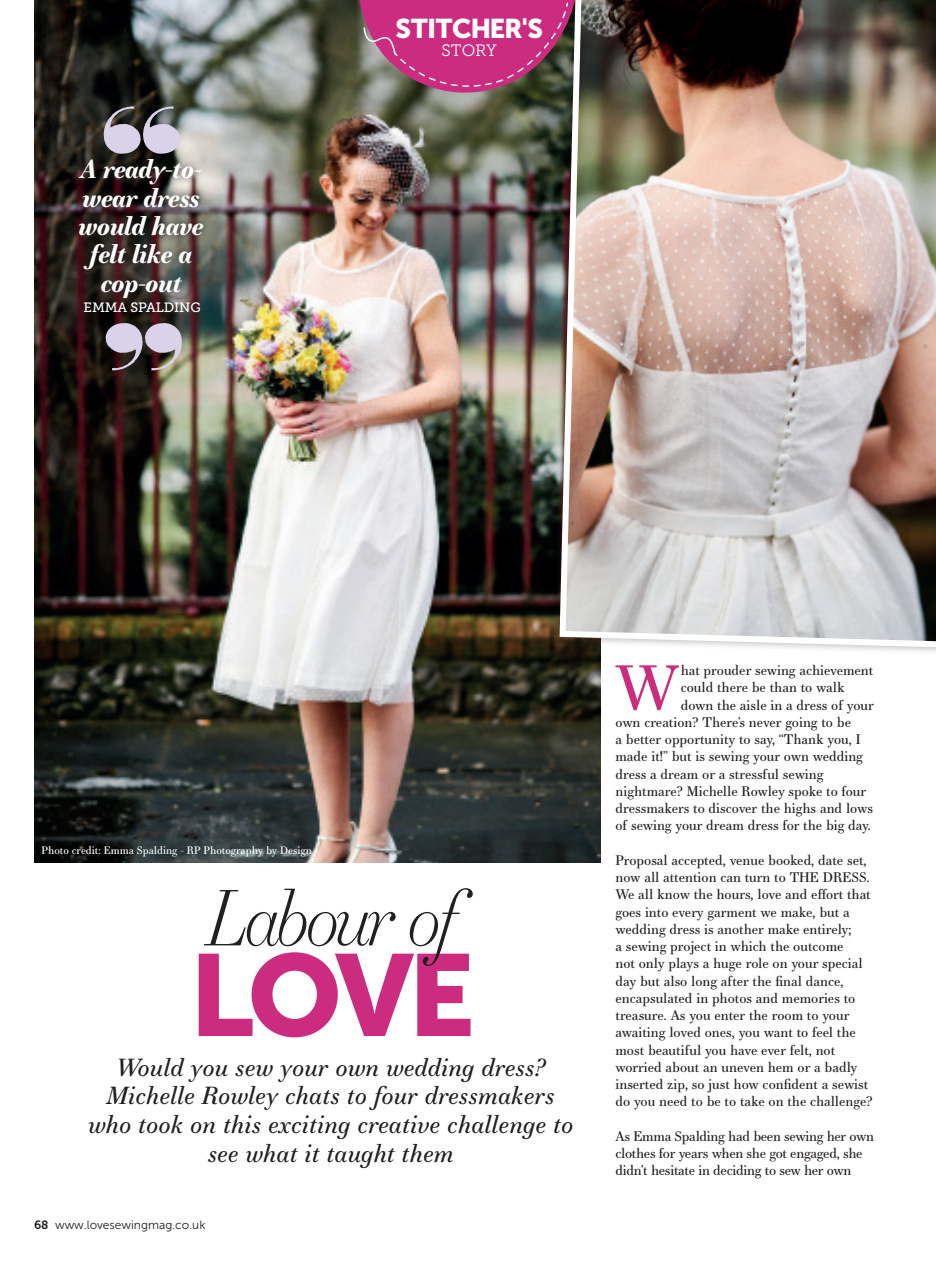
<style>
.page{position:relative;width:936px;height:1263px;background:#fff}
.page>*{position:absolute;margin:0;border:0;box-sizing:border-box;transform-origin:0 0}
.Heading_2{font:115.2px "Museo Sans 900";color:#cc2c7f}
.Heading_2-2{font:italic 300 75.3px "Essonnes Display";letter-spacing:-.07em;color:#231f20}
.BODY_COPY{font:61.35px "Essonnes Text";color:#cc2c7f}
.Heading_2-3{font:27px "Museo Sans 900";letter-spacing:-.02em;color:#fff}
.t1{font:italic 700 25.2px/28.3px "Essonnes Text";letter-spacing:-.03em;color:#fff;text-align:center}
.standfirst{font:italic 24px/28.8px "Essonnes Text";color:#231f20;text-align:center}
.Heading_2-4{font:16.5px "Museo Slab 300";letter-spacing:-.005em;color:#fff}
.BODY_COPY-2{font:13.5px/17.2px "Essonnes Text";color:#231f20}
.BODY_COPY-3{font:13.5px/17.2px "Essonnes Text";letter-spacing:-.02em;color:#231f20}
.Step-by-step_BO{font:13.5px "Museo Slab 500";letter-spacing:-.01em;color:#fff}
.t2{font:12px "Museo Sans 300";color:#231f20}
.BODY_COPY-4{font:10.5px "Essonnes Text";color:#fff}
.s1{font-family:"Museo Sans 700"}
</style>
<div class="page">
<img style="left:34px;top:0;width:566px;height:862px">
<div style="left:72px;top:151px;width:139px;height:154px;background:#231f20;opacity:.75"></div>
<svg style="left:104px;top:106px;width:77px;height:48px;background:#8c8891"></svg>
<svg style="left:105px;top:323px;width:77px;height:48px;background:#8b828a"></svg>
<img style="left:556px;top:0;width:379px;height:651px">
<svg style="left:358px;top:0;width:218px;height:105px;background:#a74272"></svg>
<p class="t1" style="left:78px;top:155px;width:127px">A ready-to&shy;wear dress would have felt like a cop-out</p>
<p class="Step-by-step_BO" style="left:84px;top:300px;width:118px">EMMA SPALDING</p>
<p class="Heading_2-3" style="left:395px;top:14px;width:149px">STITCHER'S</p>
<p class="Heading_2-4" style="left:441px;top:42px;width:57px">STORY</p>
<p class="BODY_COPY-4" style="left:42px;top:843px;width:272px">Photo credit: Emma Spalding - RP Photography by Design</p>
<p class="Heading_2-2" style="left:206px;top:863px;width:253px">Labour of</p>
<p class="Heading_2" style="left:189px;top:930px;width:288px">LOVE</p>
<p class="standfirst" style="left:88px;top:1052px;width:487px">Would you sew your own wedding dress?<br>Michelle Rowley chats to four dressmakers who took on this exciting creative challenge to see what it taught them</p>
<p class="t2" style="left:34px;top:1219px;width:173px"><span class="s1">68</span> www.lovesewingmag.co.uk</p>
<p class="BODY_COPY" style="left:615px;top:643px;width:66px">W</p>
<p class="BODY_COPY-2" style="left:680px;top:661px;width:194px">hat prouder sewing achievement</p>
<p class="BODY_COPY-2" style="left:680px;top:679px;width:166px">could there be than to walk</p>
<p class="BODY_COPY-2" style="left:680px;top:696px;width:195px">down the aisle in a dress of your</p>
<p class="BODY_COPY-2" style="left:615px;top:713px;width:237px">own creation? There’s never going to be</p>
<p class="BODY_COPY-2" style="left:615px;top:730px;width:246px">a better opportunity to say, “Thank you, I</p>
<p class="BODY_COPY-2" style="left:615px;top:748px;width:249px">made it!” but is sewing your own wedding</p>
<p class="BODY_COPY-2" style="left:615px;top:765px;width:209px">dress a dream or a stressful sewing</p>
<p class="BODY_COPY-2" style="left:615px;top:782px;width:252px">nightmare? Michelle Rowley spoke to four</p>
<p class="BODY_COPY-2" style="left:615px;top:799px;width:259px">dressmakers to discover the highs and lows</p>
<p class="BODY_COPY-2" style="left:615px;top:817px;width:257px">of sewing your dream dress for the big day.</p>
<p class="BODY_COPY-2" style="left:615px;top:851px;width:259px">Proposal accepted, venue booked, date set, now all attention can turn to THE DRESS.<br>We all know the hours, love and effort that goes into every garment we make, but a wedding dress is another make entirely;<br>a sewing project in which the outcome<br>not only plays a huge role on your special day but also long after the final dance, encapsulated in photos and memories to treasure. As you enter the room to your awaiting loved ones, you want to feel the most beautiful you have ever felt, not worried about an uneven hem or a badly inserted zip, so just how confident a sewist do you need to be to take on the challenge?</p>
<p class="BODY_COPY-3" style="left:615px;top:1127px;width:260px">As Emma Spalding had been sewing her own clothes for years when she got engaged, she didn’t hesitate in deciding to sew her own</p>
</div>
